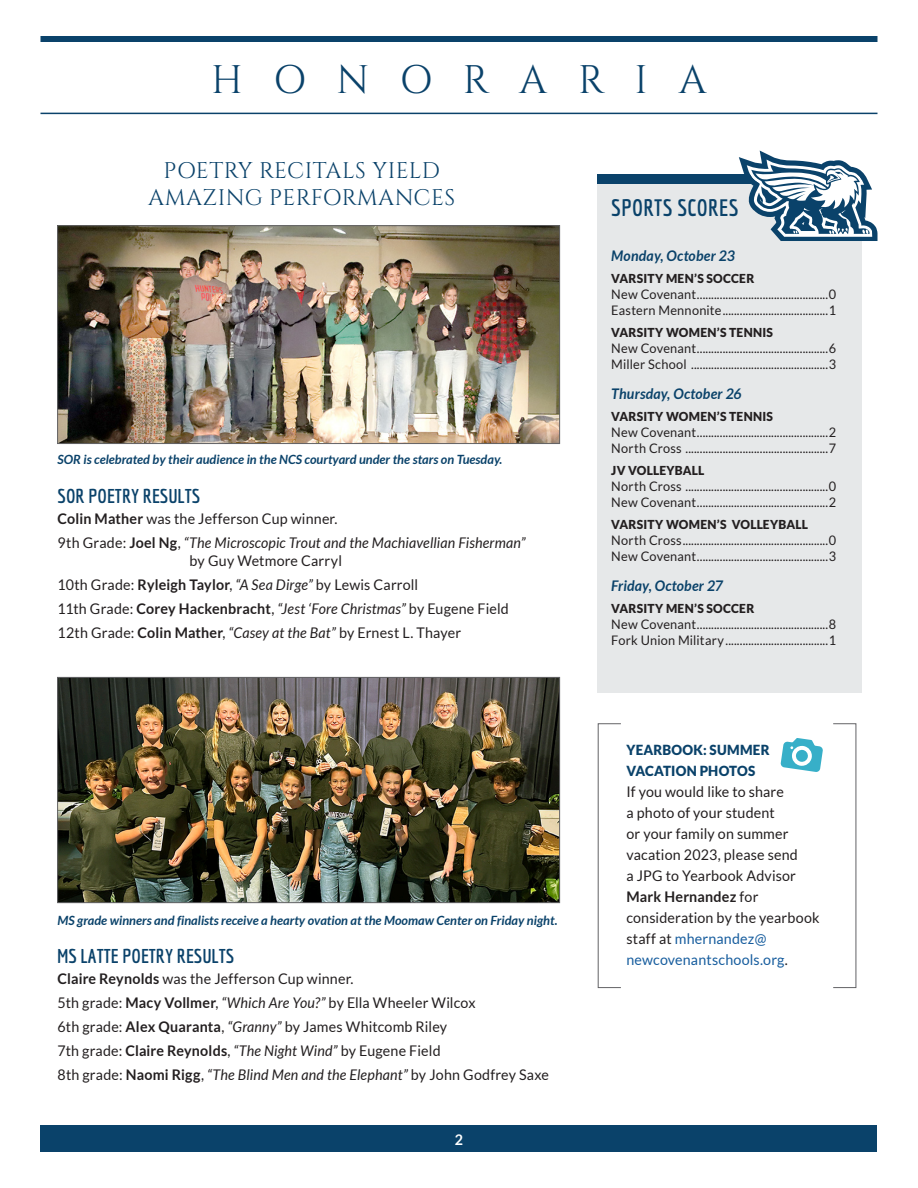
<style>
.page{position:relative;width:918px;height:1188px;background:#fff}
.page>*{position:absolute;margin:0;border:0;box-sizing:border-box;transform-origin:0 0}
.t1{font:39.75px "Cinzel";letter-spacing:.78em;color:#0a426a}
.QN_Body_Text{font:700 23.1px "Economica";letter-spacing:.01em;color:#0a426a}
.QN_Title_--_Cinzel_Reg{font:22.5px "Cinzel";letter-spacing:.02em;color:#0a426a}
.QN_Subhead_-_Economica{font:700 19.5px "Economica";color:#0a426a}
.QN_Body_Text-2{font:14.7px/21px "Lato";letter-spacing:.01em;color:#231f20}
.QN_Body_Text-3{font:italic 14.7px/18px "Lato";letter-spacing:.01em;color:#231f20}
.QN_Sports_--_Date{font:italic 700 14.7px "Lato";letter-spacing:.01em;color:#0a426a;scale:.96 1}
.t2{font:700 14.7px "Lato";color:#fff}
.QN_Subhead_--_Lato_Black{font:900 13.95px/21px "Lato";letter-spacing:.015em;color:#0a426a;scale:.96 1}
.QN_Sports_--_Scores{font:13.2px "Lato";letter-spacing:.015em;color:#231f20}
.QN_Caption--Blue{font:italic 700 12.75px "Lato";color:#0a426a}
.QN_Sports_--_Sport___Division{font:900 12.3px "Lato";letter-spacing:.02em;color:#231f20}
.s1{font-weight:700}
.s2{font-style:normal}
.s3{font-weight:700;font-style:normal}
.s4{font-style:italic}
.s5{color:#175d9e}
</style>
<div class="page">
<div style="left:40px;top:1126px;width:838px;height:26px;background:#0a426a"></div>
<div style="left:40px;top:36px;width:838px;height:6px;background:#0a426a"></div>
<hr style="left:40px;top:113px;width:838px;height:1px;background:#0a426a">
<div style="left:598px;top:184px;width:264px;height:509px;background:#e6e8e9"></div>
<div style="left:598px;top:175px;width:264px;height:9px;background:#0a426a"></div>
<svg style="left:739px;top:151px;width:138px;height:90px"></svg>
<div style="left:598px;top:723px;width:23px;height:265px;border:1px solid #636366"></div>
<svg style="left:780px;top:738px;width:43px;height:34px"></svg>
<img style="left:59px;top:227px;width:499px;height:215px">
<div style="left:57px;top:225px;width:503px;height:219px;border:1px solid #636366"></div>
<img style="left:59px;top:679px;width:499px;height:222px">
<div style="left:57px;top:677px;width:503px;height:226px;border:1px solid #636366"></div>
<h1 class="t1" style="left:211px;top:54px;width:497px">HONORARIA</h1>
<p class="QN_Title_--_Cinzel_Reg" style="left:164px;top:156px;width:278px">POETRY RECITALS YIELD</p>
<p class="QN_Title_--_Cinzel_Reg" style="left:148px;top:183px;width:309px">AMAZING PERFORMANCES</p>
<p class="QN_Caption--Blue" style="left:58px;top:452px;width:446px">SOR is celebrated by their audience in the NCS courtyard under the stars on Tuesday.</p>
<p class="QN_Subhead_-_Economica" style="left:58px;top:485px;width:144px">SOR POETRY RESULTS</p>
<p class="QN_Body_Text-2" style="left:58px;top:508px;width:281px"><span class="s1">Colin Mather</span> was the Jefferson Cup winner.</p>
<p class="QN_Body_Text-3" style="left:190px;top:534px;width:337px;text-indent:-132px"><span class="s2">9th Grade:</span> <span class="s3">Joel Ng</span><span class="s2">,</span> “The Microscopic Trout and the Machiavellian Fisherman” <span class="s2">by Guy Wetmore Carryl</span></p>
<p class="QN_Body_Text-2" style="left:58px;top:574px;width:362px">10th Grade: <span class="s1">Ryleigh Taylor</span>, <span class="s4">“A Sea Dirge”</span> by Lewis Carroll</p>
<p class="QN_Body_Text-2" style="left:58px;top:598px;width:453px">11th Grade: <span class="s1">Corey Hackenbracht</span>, <span class="s4">“Jest ‘Fore Christmas”</span> by Eugene Field</p>
<p class="QN_Body_Text-2" style="left:58px;top:622px;width:405px">12th Grade: <span class="s1">Colin Mather</span>, <span class="s4">“Casey at the Bat”</span> by Ernest L. Thayer</p>
<p class="QN_Caption--Blue" style="left:58px;top:913px;width:501px">MS grade winners and finalists receive a hearty ovation at the Moomaw Center on Friday night.</p>
<p class="QN_Subhead_-_Economica" style="left:58px;top:945px;width:178px">MS LATTE POETRY RESULTS</p>
<p class="QN_Body_Text-2" style="left:58px;top:968px;width:298px"><span class="s1">Claire Reynolds</span> was the Jefferson Cup winner.</p>
<p class="QN_Body_Text-2" style="left:58px;top:992px;width:420px">5th grade: <span class="s1">Macy Vollmer</span>, <span class="s4">“Which Are You?”</span> by Ella Wheeler Wilcox</p>
<p class="QN_Body_Text-2" style="left:58px;top:1016px;width:391px">6th grade: <span class="s1">Alex Quaranta</span>, <span class="s4">“Granny”</span> by James Whitcomb Riley</p>
<p class="QN_Body_Text-2" style="left:58px;top:1040px;width:385px">7th grade: <span class="s1">Claire Reynolds</span>, <span class="s4">“The Night Wind”</span> by Eugene Field</p>
<p class="QN_Body_Text-2" style="left:58px;top:1064px;width:493px">8th grade: <span class="s1">Naomi Rigg</span>, <span class="s4">“The Blind Men and the Elephant”</span> by John Godfrey Saxe</p>
<p class="t2" style="left:455px;top:1131px;width:10px">2</p>
<p class="QN_Body_Text" style="left:611px;top:194px;width:129px">SPORTS SCORES</p>
<p class="QN_Sports_--_Date" style="left:611px;top:247px;width:130px">Monday, October 23</p>
<p class="QN_Sports_--_Sport___Division" style="left:611px;top:271px;width:145px">VARSITY MEN’S SOCCER</p>
<p class="QN_Sports_--_Scores" style="left:611px;top:287px;width:227px">New Covenant..............................................0</p>
<p class="QN_Sports_--_Scores" style="left:611px;top:303px;width:227px">Eastern Mennonite.....................................1</p>
<p class="QN_Sports_--_Sport___Division" style="left:611px;top:325px;width:163px">VARSITY WOMEN’S TENNIS</p>
<p class="QN_Sports_--_Scores" style="left:611px;top:341px;width:227px">New Covenant..............................................6</p>
<p class="QN_Sports_--_Scores" style="left:611px;top:357px;width:227px">Miller School ................................................3</p>
<p class="QN_Sports_--_Date" style="left:611px;top:385px;width:137px">Thursday, October 26</p>
<p class="QN_Sports_--_Sport___Division" style="left:611px;top:409px;width:163px">VARSITY WOMEN’S TENNIS</p>
<p class="QN_Sports_--_Scores" style="left:611px;top:425px;width:227px">New Covenant..............................................2</p>
<p class="QN_Sports_--_Scores" style="left:611px;top:441px;width:227px">North Cross ..................................................7</p>
<p class="QN_Sports_--_Sport___Division" style="left:611px;top:463px;width:95px">JV VOLLEYBALL</p>
<p class="QN_Sports_--_Scores" style="left:611px;top:479px;width:227px">North Cross ..................................................0</p>
<p class="QN_Sports_--_Scores" style="left:611px;top:495px;width:227px">New Covenant..............................................2</p>
<p class="QN_Sports_--_Sport___Division" style="left:611px;top:517px;width:198px">VARSITY WOMEN’S VOLLEYBALL</p>
<p class="QN_Sports_--_Scores" style="left:611px;top:533px;width:227px">North Cross...................................................0</p>
<p class="QN_Sports_--_Scores" style="left:611px;top:549px;width:227px">New Covenant..............................................3</p>
<p class="QN_Sports_--_Date" style="left:611px;top:577px;width:118px">Friday, October 27</p>
<p class="QN_Sports_--_Sport___Division" style="left:611px;top:601px;width:145px">VARSITY MEN’S SOCCER</p>
<p class="QN_Sports_--_Scores" style="left:611px;top:617px;width:227px">New Covenant..............................................8</p>
<p class="QN_Sports_--_Scores" style="left:611px;top:633px;width:227px">Fork Union Military....................................1</p>
<p class="QN_Subhead_--_Lato_Black" style="left:626px;top:739px;width:151px">YEARBOOK: SUMMER<br>VACATION PHOTOS</p>
<p class="QN_Body_Text-2" style="left:626px;top:781px;width:195px">If you would like to share<br>a photo of your student<br>or your family on summer vacation 2023, please send<br>a JPG to Yearbook Advisor<br><span class="s1">Mark Hernandez</span> for consideration by the yearbook staff at <span class="s5">mhernandez@ newcovenantschools.org</span>.</p>
</div>
